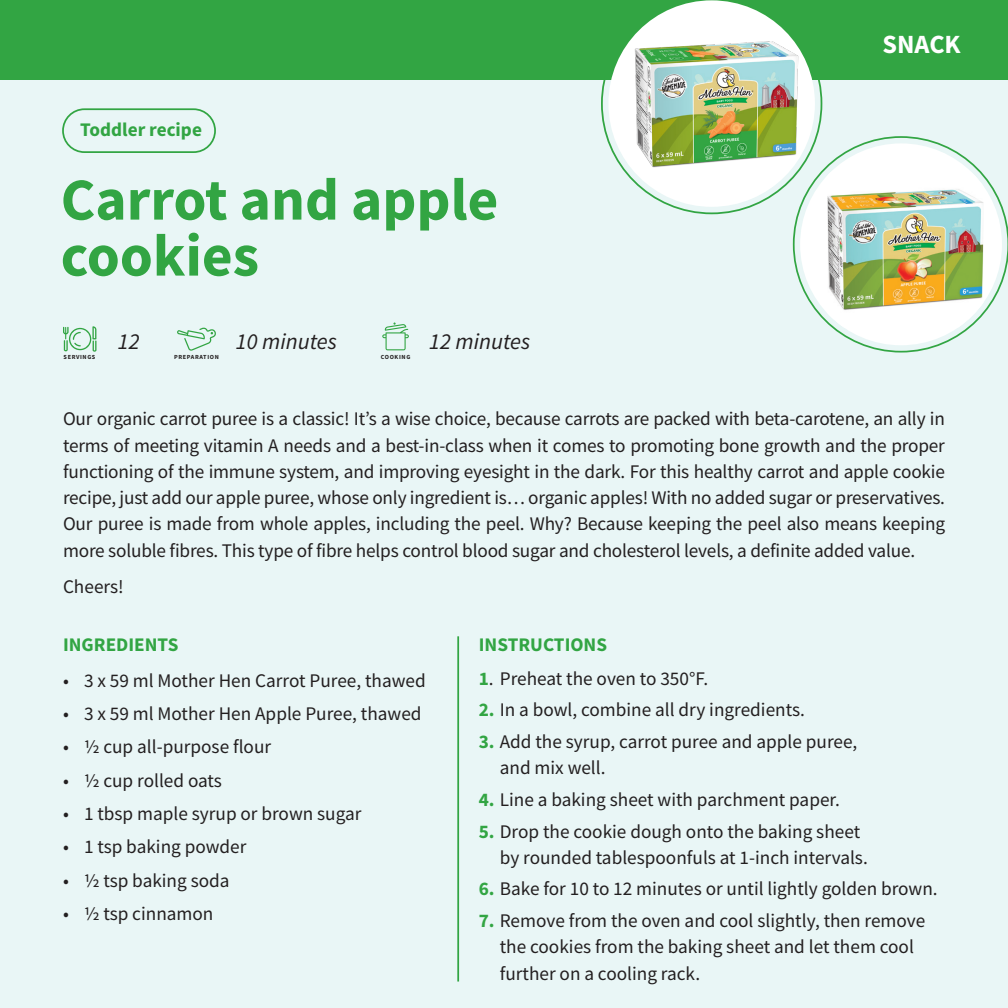
<style>
.page{position:relative;width:1008px;height:1008px;background:#e9f6f6}
.page>*{position:absolute;margin:0;border:0;box-sizing:border-box;transform-origin:0 0}
.t1{font:700 59.5px/56px "Source Sans Pro";color:#32a543}
.t2{font:700 26.25px "Source Sans Pro";color:#fff}
.t3{font:italic 22.75px "Source Sans Pro";color:#231f20}
.t4{font:19.25px/26.2px "Source Sans Pro";color:#231f20}
.t5{font:700 19.25px "Source Sans Pro";color:#32a543}
.t6{font:700 6.3px "Source Sans Pro";letter-spacing:.1em;color:#231f20}
.s1{font-weight:700;color:#32a543}
</style>
<div class="page">
<div style="left:62px;top:108px;width:154px;height:45px;border:2px solid #32a543;border-radius:21px"></div>
<svg style="left:382px;top:322px;width:27px;height:28px"></svg>
<svg style="left:63px;top:326px;width:34px;height:26px"></svg>
<svg style="left:177px;top:328px;width:39px;height:23px"></svg>
<div style="left:0;top:0;width:1008px;height:79px;background:#32a543"></div>
<svg style="left:601px;top:1px;width:221px;height:213px"></svg>
<svg style="left:793px;top:136px;width:215px;height:217px"></svg>
<div style="left:608px;top:0;width:207px;height:207px;background:#fff;border-radius:50%"></div>
<img style="left:631px;top:34px;width:171px;height:142px">
<div style="left:800px;top:143px;width:202px;height:202px;background:#fff;border-radius:50%"></div>
<img style="left:828px;top:172px;width:155px;height:156px">
<hr style="left:457px;top:636px;width:2px;height:346px;background:#32a543">
<p class="t5" style="left:80px;top:117px;width:123px">Toddler recipe</p>
<p class="t1" style="left:61px;top:171px;width:439px">Carrot and apple cookies</p>
<p class="t3" style="left:118px;top:327px;width:23px">12</p>
<p class="t3" style="left:236px;top:327px;width:103px">10 minutes</p>
<p class="t3" style="left:429px;top:327px;width:103px">12 minutes</p>
<p class="t6" style="left:64px;top:353px;width:33px">SERVINGS</p>
<p class="t6" style="left:174px;top:353px;width:46px">PREPARATION</p>
<p class="t6" style="left:381px;top:353px;width:31px">COOKING</p>
<p class="t2" style="left:883px;top:26px;width:80px">SNACK</p>
<p class="t4" style="left:63px;top:406px;width:884px;text-align:justify">Our organic carrot puree is a classic! It’s a wise choice, because carrots are packed with beta-carotene, an ally in terms of meeting vitamin A needs and a best-in-class when it comes to promoting bone growth and the proper functioning of the immune system, and improving eyesight in the dark. For this healthy carrot and apple cookie recipe, just add our apple puree, whose only ingredient is… organic apples! With no added sugar or preservatives.<br>Our puree is made from whole apples, including the peel. Why? Because keeping the peel also means keeping more soluble fibres. This type of fibre helps control blood sugar and cholesterol levels, a definite added value.</p>
<p class="t4" style="left:63px;top:574px;width:62px">Cheers!</p>
<p class="t5" style="left:63px;top:631px;width:117px">INGREDIENTS</p>
<p class="t4" style="left:63px;top:667px;width:364px">• 3 x 59 ml Mother Hen Carrot Puree, thawed</p>
<p class="t4" style="left:63px;top:700px;width:360px">• 3 x 59 ml Mother Hen Apple Puree, thawed</p>
<p class="t4" style="left:63px;top:734px;width:210px">• ½ cup all-purpose flour</p>
<p class="t4" style="left:63px;top:767px;width:160px">• ½ cup rolled oats</p>
<p class="t4" style="left:63px;top:800px;width:300px">• 1 tbsp maple syrup or brown sugar</p>
<p class="t4" style="left:63px;top:834px;width:185px">• 1 tsp baking powder</p>
<p class="t4" style="left:63px;top:867px;width:168px">• ½ tsp baking soda</p>
<p class="t4" style="left:63px;top:900px;width:152px">• ½ tsp cinnamon</p>
<p class="t5" style="left:479px;top:631px;width:130px">INSTRUCTIONS</p>
<p class="t4" style="left:479px;top:665px;width:231px"><span class="s1">1</span>. Preheat the oven to 350°F.</p>
<p class="t4" style="left:479px;top:697px;width:328px"><span class="s1">2.</span> In a bowl, combine all dry ingredients.</p>
<p class="t4" style="left:500px;top:728px;width:359px;text-indent:-21px"><span class="s1">3.</span> Add the syrup, carrot puree and apple puree, and mix well.</p>
<p class="t4" style="left:479px;top:786px;width:363px"><span class="s1">4.</span> Line a baking sheet with parchment paper.</p>
<p class="t4" style="left:500px;top:818px;width:370px;text-indent:-21px"><span class="s1">5.</span> Drop the cookie dough onto the baking sheet by rounded tablespoonfuls at 1-inch intervals.</p>
<p class="t4" style="left:479px;top:876px;width:460px"><span class="s1">6.</span> Bake for 10 to 12 minutes or until lightly golden brown.</p>
<p class="t4" style="left:500px;top:907px;width:427px;text-indent:-21px"><span class="s1">7.</span> Remove from the oven and cool slightly, then remove the cookies from the baking sheet and let them cool further on a cooling rack.</p>
</div>
